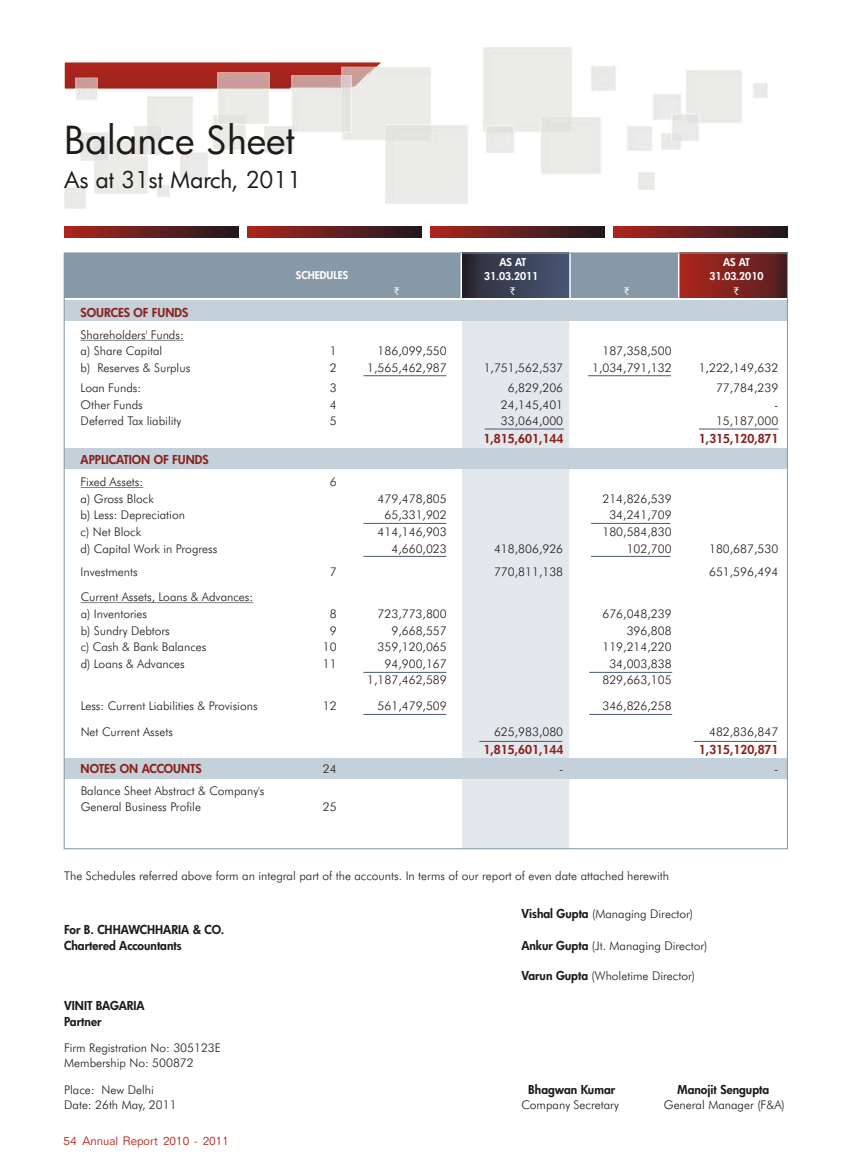
<style>
.page{position:relative;width:851px;height:1166px;background:#fff}
.page>*{position:absolute;margin:0;border:0;box-sizing:border-box;transform-origin:0 0}
.t1{font:37.5px "Futura";color:#1f1a17}
.t2{font:22.5px "Futura";color:#1f1a17}
.t3{font:300 12px/16.5px "Futura BT";color:#1f1a17}
.t4{font:800 12px "Futura";color:#8a211c}
.t5{font:800 12px/15.8px "Futura";color:#1f1a17}
.t6{font:300 12px "Folio BT";color:#b0261c}
.t7{font:800 10.5px/13.8px "Futura";color:#fff;text-align:center}
.t8{font:10.5px "Rupee Foradian";color:#fff}
.s1{font-family:"Futura";font-weight:800}
</style>
<div class="page">
<div style="left:462px;top:318px;width:107px;height:530px;background:#e3e8ed"></div>
<div style="left:64px;top:448px;width:723px;height:20px;background:#c4d1db"></div>
<svg style="left:64px;top:62px;width:317px;height:27px;background:#ab2d25"></svg>
<img style="left:64px;top:187px;width:22px;height:22px">
<img style="left:80px;top:132px;width:31px;height:29px">
<img style="left:157px;top:185px;width:13px;height:12px">
<img style="left:180px;top:152px;width:28px;height:28px">
<img style="left:74px;top:78px;width:25px;height:22px">
<img style="left:341px;top:67px;width:90px;height:73px">
<img style="left:485px;top:124px;width:30px;height:29px">
<img style="left:133px;top:126px;width:31px;height:30px">
<img style="left:216px;top:71px;width:55px;height:55px">
<img style="left:290px;top:75px;width:63px;height:58px">
<div style="left:686px;top:70px;width:56px;height:53px;background:#ebece7"></div>
<img style="left:753px;top:83px;width:15px;height:15px">
<img style="left:638px;top:172px;width:17px;height:18px">
<img style="left:670px;top:113px;width:30px;height:28px">
<div style="left:385px;top:123px;width:83px;height:81px;background:#ebece7"></div>
<svg style="left:64px;top:226px;width:174px;height:12px;background:#661f1e"></svg>
<svg style="left:247px;top:226px;width:174px;height:12px;background:#661f1e"></svg>
<svg style="left:430px;top:226px;width:174px;height:12px;background:#661f1e"></svg>
<svg style="left:613px;top:226px;width:174px;height:12px;background:#661f1e"></svg>
<div style="left:64px;top:253px;width:723px;height:44px;background:#8799a6"></div>
<svg style="left:678px;top:254px;width:108px;height:43px;background:#822521"></svg>
<svg style="left:460px;top:254px;width:110px;height:43px;background:#3d4458"></svg>
<div style="left:64px;top:301px;width:723px;height:20px;background:#c4d1db"></div>
<div style="left:64px;top:758px;width:723px;height:21px;background:#c4d1db"></div>
<hr style="left:81px;top:340px;width:103px;height:1px;background:#1f1a17">
<hr style="left:81px;top:487px;width:62px;height:1px;background:#1f1a17">
<hr style="left:81px;top:602px;width:172px;height:1px;background:#1f1a17">
<hr style="left:484px;top:429px;width:80px;height:1px;background:#4a5778">
<hr style="left:699px;top:429px;width:79px;height:1px;background:#4a5778">
<hr style="left:363px;top:523px;width:83px;height:1px;background:#4a5778">
<hr style="left:591px;top:523px;width:79px;height:1px;background:#4a5778">
<hr style="left:363px;top:556px;width:83px;height:1px;background:#4a5778">
<hr style="left:363px;top:375px;width:83px;height:1px;background:#4a5778">
<hr style="left:363px;top:672px;width:83px;height:1px;background:#4a5778">
<hr style="left:363px;top:714px;width:83px;height:1px;background:#4a5778">
<hr style="left:589px;top:672px;width:83px;height:1px;background:#4a5778">
<hr style="left:589px;top:714px;width:83px;height:1px;background:#4a5778">
<hr style="left:479px;top:741px;width:83px;height:1px;background:#4a5778">
<hr style="left:693px;top:741px;width:83px;height:1px;background:#4a5778">
<hr style="left:591px;top:556px;width:79px;height:1px;background:#4a5778">
<hr style="left:588px;top:375px;width:83px;height:1px;background:#4a5778">
<p class="t1" style="left:64px;top:126px;width:232px">Balance Sheet</p>
<p class="t2" style="left:64px;top:171px;width:238px">As at 31st March, 2011</p>
<p class="t4" style="left:81px;top:307px;width:109px">SOURCES OF FUNDS</p>
<p class="t7" style="left:296px;top:270px;width:54px">SCHEDULES</p>
<p class="t7" style="left:484px;top:257px;width:56px">AS AT<br>31.03.2011</p>
<p class="t7" style="left:709px;top:257px;width:56px">AS AT<br>31.03.2010</p>
<p class="t8" style="left:394px;top:287px;width:7px">`</p>
<p class="t8" style="left:510px;top:287px;width:7px">`</p>
<p class="t8" style="left:624px;top:287px;width:7px">`</p>
<p class="t8" style="left:733px;top:287px;width:7px">`</p>
<p class="t3" style="left:81px;top:327px;width:105px">Shareholders' Funds: a) Share Capital</p>
<p class="t3" style="left:330px;top:344px;width:8px">1</p>
<p class="t3" style="left:377px;top:344px;width:71px">186,099,550</p>
<p class="t3" style="left:602px;top:344px;width:71px">187,358,500</p>
<p class="t3" style="left:81px;top:360px;width:111px">b) Reserves &amp; Surplus</p>
<p class="t3" style="left:330px;top:360px;width:8px">2</p>
<p class="t3" style="left:367px;top:360px;width:81px">1,565,462,987</p>
<p class="t3" style="left:483px;top:360px;width:81px">1,751,562,537</p>
<p class="t3" style="left:592px;top:360px;width:81px">1,034,791,132</p>
<p class="t3" style="left:698px;top:360px;width:81px">1,222,149,632</p>
<p class="t3" style="left:81px;top:381px;width:62px">Loan Funds:</p>
<p class="t3" style="left:330px;top:381px;width:8px">3</p>
<p class="t3" style="left:508px;top:381px;width:57px">6,829,206</p>
<p class="t3" style="left:716px;top:381px;width:64px">77,784,239</p>
<p class="t3" style="left:81px;top:397px;width:64px">Other Funds</p>
<p class="t3" style="left:330px;top:397px;width:8px">4</p>
<p class="t3" style="left:501px;top:397px;width:64px">24,145,401</p>
<p class="t3" style="left:774px;top:397px;width:6px">-</p>
<p class="t3" style="left:81px;top:414px;width:102px">Deferred Tax liability</p>
<p class="t3" style="left:330px;top:414px;width:8px">5</p>
<p class="t3" style="left:501px;top:414px;width:64px">33,064,000</p>
<p class="t3" style="left:716px;top:414px;width:64px">15,187,000</p>
<p class="t4" style="left:81px;top:455px;width:130px">APPLICATION OF FUNDS</p>
<p class="t4" style="left:483px;top:434px;width:81px">1,815,601,144</p>
<p class="t4" style="left:699px;top:434px;width:81px">1,315,120,871</p>
<p class="t3" style="left:81px;top:475px;width:64px">Fixed Assets:</p>
<p class="t3" style="left:330px;top:475px;width:8px">6</p>
<p class="t3" style="left:81px;top:491px;width:75px">a) Gross Block</p>
<p class="t3" style="left:377px;top:491px;width:71px">479,478,805</p>
<p class="t3" style="left:602px;top:491px;width:71px">214,826,539</p>
<p class="t3" style="left:81px;top:508px;width:106px">b) Less: Depreciation</p>
<p class="t3" style="left:384px;top:508px;width:64px">65,331,902</p>
<p class="t3" style="left:609px;top:508px;width:64px">34,241,709</p>
<p class="t3" style="left:81px;top:524px;width:62px">c) Net Block</p>
<p class="t3" style="left:377px;top:524px;width:71px">414,146,903</p>
<p class="t3" style="left:602px;top:524px;width:71px">180,584,830</p>
<p class="t3" style="left:81px;top:541px;width:138px">d) Capital Work in Progress</p>
<p class="t3" style="left:391px;top:541px;width:57px">4,660,023</p>
<p class="t3" style="left:494px;top:541px;width:71px">418,806,926</p>
<p class="t3" style="left:626px;top:541px;width:46px">102,700</p>
<p class="t3" style="left:709px;top:541px;width:71px">180,687,530</p>
<p class="t3" style="left:81px;top:564px;width:59px">Investments</p>
<p class="t3" style="left:330px;top:564px;width:8px">7</p>
<p class="t3" style="left:494px;top:564px;width:71px">770,811,138</p>
<p class="t3" style="left:709px;top:564px;width:71px">651,596,494</p>
<p class="t3" style="left:81px;top:590px;width:174px">Current Assets, Loans &amp; Advances: a) Inventories</p>
<p class="t3" style="left:330px;top:606px;width:8px">8</p>
<p class="t3" style="left:377px;top:606px;width:71px">723,773,800</p>
<p class="t3" style="left:602px;top:606px;width:71px">676,048,239</p>
<p class="t3" style="left:81px;top:623px;width:91px">b) Sundry Debtors</p>
<p class="t3" style="left:330px;top:623px;width:8px">9</p>
<p class="t3" style="left:391px;top:623px;width:57px">9,668,557</p>
<p class="t3" style="left:626px;top:623px;width:46px">396,808</p>
<p class="t3" style="left:81px;top:640px;width:127px">c) Cash &amp; Bank Balances</p>
<p class="t3" style="left:323px;top:640px;width:15px">10</p>
<p class="t3" style="left:377px;top:640px;width:71px">359,120,065</p>
<p class="t3" style="left:602px;top:640px;width:71px">119,214,220</p>
<p class="t3" style="left:81px;top:656px;width:106px">d) Loans &amp; Advances</p>
<p class="t3" style="left:323px;top:656px;width:15px">11</p>
<p class="t3" style="left:384px;top:656px;width:64px">94,900,167</p>
<p class="t3" style="left:609px;top:656px;width:64px">34,003,838</p>
<p class="t3" style="left:367px;top:673px;width:81px">1,187,462,589</p>
<p class="t3" style="left:602px;top:673px;width:71px">829,663,105</p>
<p class="t3" style="left:81px;top:698px;width:178px">Less: Current Liabilities &amp; Provisions</p>
<p class="t3" style="left:323px;top:698px;width:15px">12</p>
<p class="t3" style="left:377px;top:698px;width:71px">561,479,509</p>
<p class="t3" style="left:602px;top:698px;width:71px">346,826,258</p>
<p class="t3" style="left:81px;top:724px;width:94px">Net Current Assets</p>
<p class="t3" style="left:494px;top:724px;width:71px">625,983,080</p>
<p class="t3" style="left:709px;top:724px;width:71px">482,836,847</p>
<p class="t3" style="left:323px;top:761px;width:15px">24</p>
<p class="t3" style="left:559px;top:761px;width:6px">-</p>
<p class="t3" style="left:774px;top:761px;width:6px">-</p>
<p class="t3" style="left:81px;top:783px;width:185px">Balance Sheet Abstract &amp; Company's<br>General Business Profile</p>
<p class="t4" style="left:483px;top:744px;width:81px">1,815,601,144</p>
<p class="t4" style="left:699px;top:744px;width:81px">1,315,120,871</p>
<p class="t4" style="left:81px;top:763px;width:123px">NOTES ON ACCOUNTS</p>
<p class="t3" style="left:323px;top:800px;width:15px">25</p>
<p class="t3" style="left:64px;top:868px;width:606px">The Schedules referred above form an integral part of the accounts. In terms of our report of even date attached herewith</p>
<p class="t3" style="left:521px;top:906px;width:173px"><span class="s1">Vishal Gupta</span> (Managing Director)</p>
<p class="t5" style="left:64px;top:923px;width:161px">For B. CHHAWCHHARIA &amp; CO.<br>Chartered Accountants</p>
<p class="t3" style="left:521px;top:938px;width:187px"><span class="s1">Ankur Gupta</span> (Jt. Managing Director)</p>
<p class="t3" style="left:521px;top:968px;width:175px"><span class="s1">Varun Gupta</span> (Wholetime Director)</p>
<p class="t5" style="left:64px;top:999px;width:82px">VINIT BAGARIA<br>Partner</p>
<p class="t3" style="left:64px;top:1042px;width:158px;line-height:14.4px">Firm Registration No: 305123E<br>Membership No: 500872</p>
<p class="t3" style="left:64px;top:1083px;width:91px">Place: New Delhi</p>
<p class="t5" style="left:528px;top:1083px;width:88px">Bhagwan Kumar</p>
<p class="t5" style="left:677px;top:1083px;width:93px">Manojit Sengupta</p>
<p class="t3" style="left:64px;top:1097px;width:114px">Date: 26th May, 2011</p>
<p class="t3" style="left:521px;top:1097px;width:99px">Company Secretary</p>
<p class="t3" style="left:664px;top:1097px;width:122px">General Manager (F&amp;A)</p>
<p class="t6" style="left:63px;top:1135px;width:167px">54 Annual Report 2010 - 2011</p>
</div>
